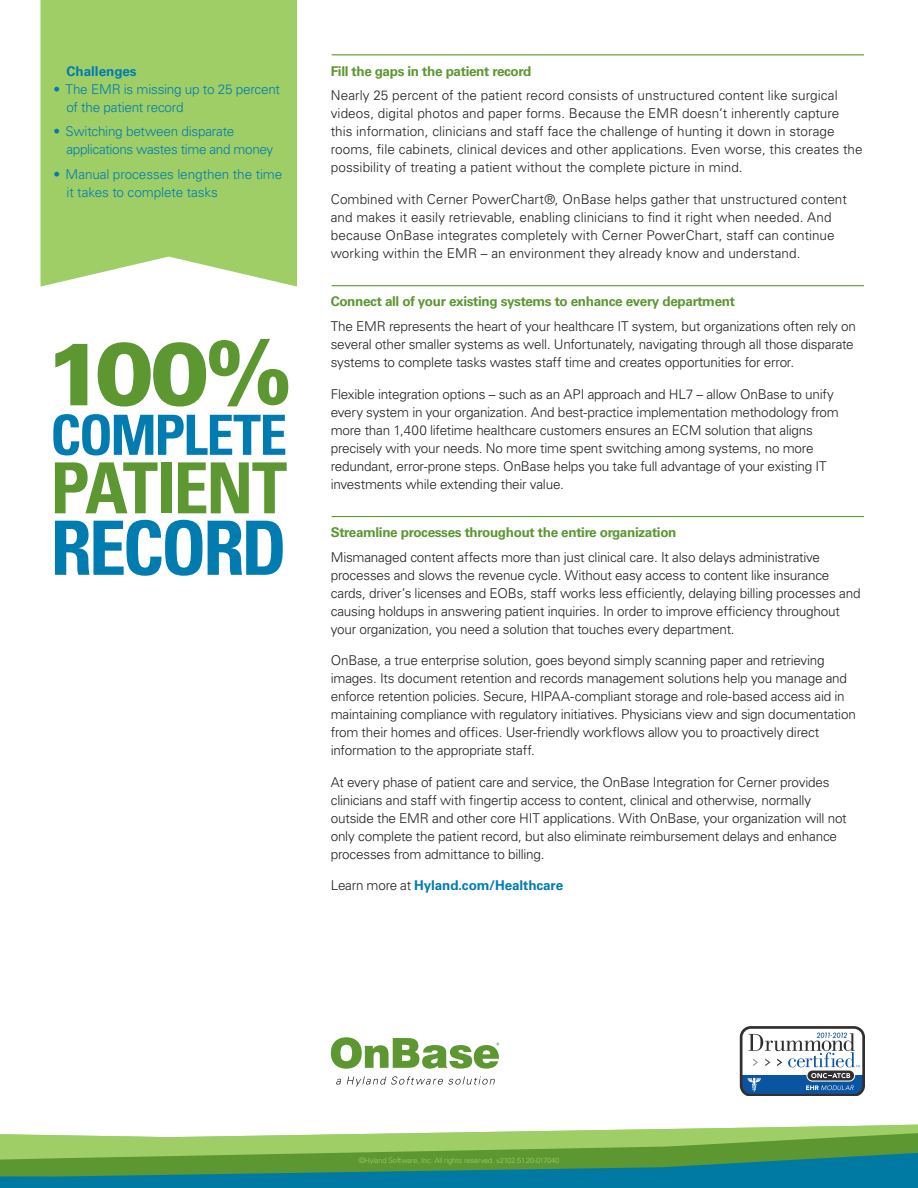
<style>
.page{position:relative;width:918px;height:1188px;background:#fff}
.page>*{position:absolute;margin:0;border:0;box-sizing:border-box;transform-origin:0 0}
.t1{font:900 88.5px "Univers LT Std";color:#5c9731}
.t2{font:700 condensed 75px "Univers LT Std";letter-spacing:-.045em;color:#007cb1}
.t3{font:700 condensed 70.5px "Univers LT Std";letter-spacing:-.035em;color:#5c9731}
.t4{font:700 condensed 55.5px "Univers LT Std";letter-spacing:-.035em;color:#007cb1}
.t5{font:300 13.5px/18px "Univers LT Std";letter-spacing:-.015em;color:#231f20}
.t6{font:300 13.5px/18px "Univers LT Std";letter-spacing:.005em;color:#231f20}
.t7{font:300 13.5px/18px "Univers LT Std";letter-spacing:-.015em;color:#007cb1}
.t8{font:700 13.5px "Univers LT Std";letter-spacing:-.025em;color:#5c9731}
.t9{font:700 13.5px "Univers LT Std";letter-spacing:-.005em;color:#007cb1}
.t10{font:300 7.5px "Univers LT Std";letter-spacing:-.02em;color:#9fce66}
.s1{font-weight:300;color:#231f20}
</style>
<div class="page">
<hr style="left:332px;top:54px;width:532px;height:1px;background:#5c9731">
<hr style="left:332px;top:285px;width:532px;height:1px;background:#5c9731">
<hr style="left:332px;top:516px;width:532px;height:1px;background:#5c9731">
<svg style="left:424px;top:1124px;width:494px;height:9px"></svg>
<svg style="left:0;top:1133px;width:918px;height:20px;background:#93c360"></svg>
<svg style="left:0;top:1153px;width:918px;height:35px;background:#2c8870"></svg>
<div style="left:40px;top:0;width:257px;height:287px;background:#9fce66"></div>
<svg style="left:331px;top:1037px;width:168px;height:32px"></svg>
<svg style="left:336px;top:1079px;width:5px;height:6px"></svg>
<svg style="left:347px;top:1076px;width:148px;height:11px"></svg>
<svg style="left:740px;top:1026px;width:125px;height:70px"></svg>
<p class="t9" style="left:66px;top:63px;width:72px">Challenges</p>
<p class="t7" style="left:66px;top:80px;width:215px;text-indent:-13px">• The EMR is missing up to 25 percent of the patient record</p>
<p class="t7" style="left:66px;top:123px;width:208px;text-indent:-13px">• Switching between disparate applications wastes time and money</p>
<p class="t7" style="left:66px;top:165px;width:217px;text-indent:-13px">• Manual processes lengthen the time it takes to complete tasks</p>
<h1 class="t1" style="left:46px;top:318px;width:247px">100%</h1>
<h3 class="t4" style="left:50px;top:401px;width:238px">COMPLETE</h3>
<h3 class="t3" style="left:50px;top:445px;width:238px">PATIENT</h3>
<h2 class="t2" style="left:50px;top:502px;width:238px">RECORD</h2>
<p class="t8" style="left:331px;top:63px;width:202px">Fill the gaps in the patient record</p>
<p class="t6" style="left:331px;top:87px;width:533px">Nearly 25 percent of the patient record consists of unstructured content like surgical videos, digital photos and paper forms. Because the EMR doesn’t inherently capture this information, clinicians and staff face the challenge of hunting it down in storage rooms, file cabinets, clinical devices and other applications. Even worse, this creates the possibility of treating a patient without the complete picture in mind.</p>
<p class="t6" style="left:331px;top:190px;width:518px">Combined with Cerner PowerChart®, OnBase helps gather that unstructured content and makes it easily retrievable, enabling clinicians to find it right when needed. And because OnBase integrates completely with Cerner PowerChart, staff can continue working within the EMR – an environment they already know and understand.</p>
<p class="t8" style="left:331px;top:294px;width:406px">Connect all of your existing systems to enhance every department</p>
<p class="t5" style="left:331px;top:317px;width:527px">The EMR represents the heart of your healthcare IT system, but organizations often rely on several other smaller systems as well. Unfortunately, navigating through all those disparate systems to complete tasks wastes staff time and creates opportunities for error.</p>
<p class="t5" style="left:331px;top:385px;width:510px">Flexible integration options – such as an API approach and HL7 – allow OnBase to unify every system in your organization. And best-practice implementation methodology from more than 1,400 lifetime healthcare customers ensures an ECM solution that aligns precisely with your needs. No more time spent switching among systems, no more redundant, error-prone steps. OnBase helps you take full advantage of your existing IT investments while extending their value.</p>
<p class="t8" style="left:331px;top:525px;width:347px">Streamline processes throughout the entire organization</p>
<p class="t5" style="left:331px;top:548px;width:531px">Mismanaged content affects more than just clinical care. It also delays administrative processes and slows the revenue cycle. Without easy access to content like insurance cards, driver’s licenses and EOBs, staff works less efficiently, delaying billing processes and causing holdups in answering patient inquiries. In order to improve efficiency throughout your organization, you need a solution that touches every department.</p>
<p class="t5" style="left:331px;top:652px;width:527px">OnBase, a true enterprise solution, goes beyond simply scanning paper and retrieving images. Its document retention and records management solutions help you manage and enforce retention policies. Secure, HIPAA-compliant storage and role-based access aid in maintaining compliance with regulatory initiatives. Physicians view and sign documentation from their homes and offices. User-friendly workflows allow you to proactively direct information to the appropriate staff.</p>
<p class="t5" style="left:331px;top:773px;width:517px">At every phase of patient care and service, the OnBase Integration for Cerner provides clinicians and staff with fingertip access to content, clinical and otherwise, normally outside the EMR and other core HIT applications. With OnBase, your organization will not only complete the patient record, but also eliminate reimbursement delays and enhance processes from admittance to billing.</p>
<p class="t9" style="left:331px;top:878px;width:234px"><span class="s1">Learn more at</span> Hyland.com/Healthcare</p>
<p class="t10" style="left:359px;top:1156px;width:202px">©Hyland Software, Inc. All rights reserved. v2102.51.20-017040</p>
</div>
